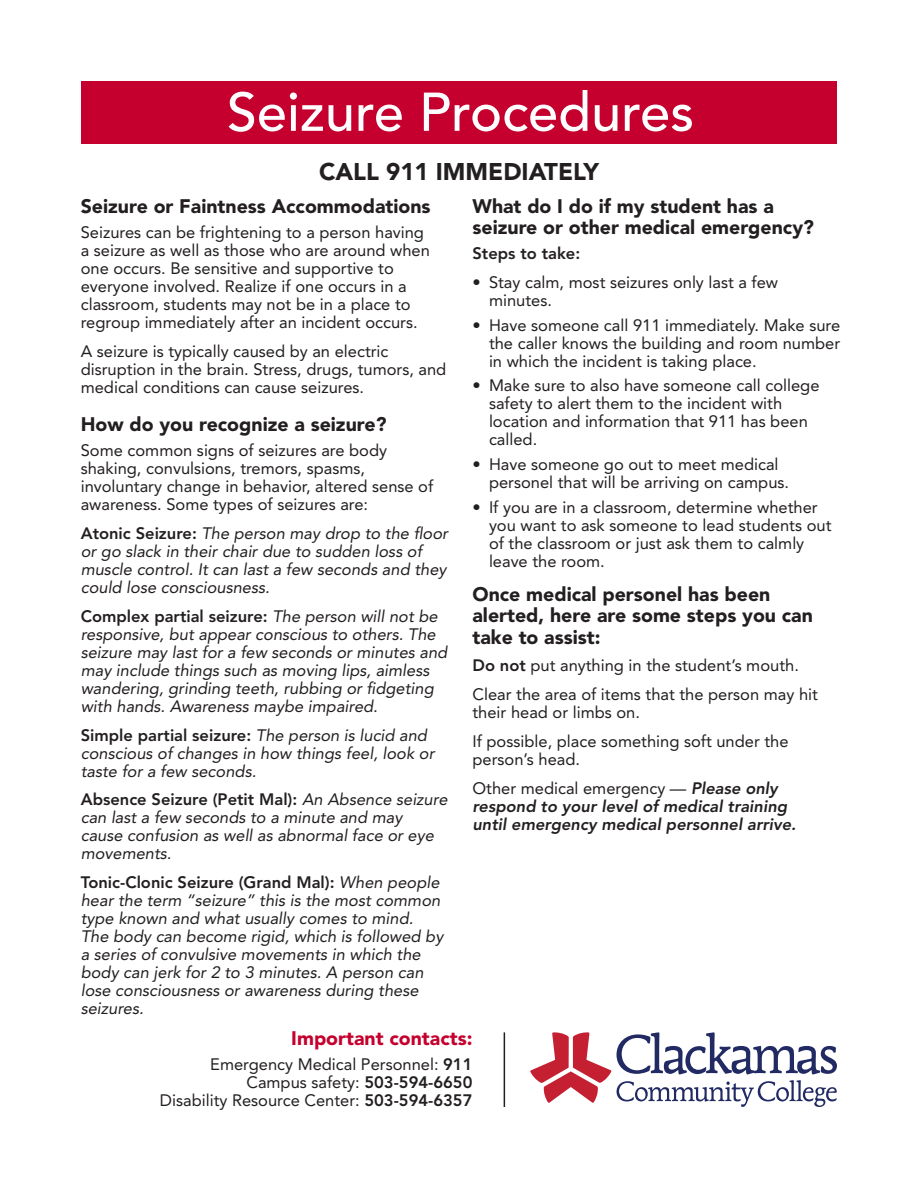
<style>
.page{position:relative;width:918px;height:1188px;background:#fff}
.page>*{position:absolute;margin:0;border:0;box-sizing:border-box;transform-origin:0 0}
.t1{font:500 54px "Avenir LT Std";color:#fff}
.subhead{font:900 24px "Avenir LT Std";color:#231f20}
.subhead-2{font:900 19.5px/21px "Avenir LT Std";color:#231f20}
.subhead-3{font:900 19.5px "Avenir LT Std";color:#c5002e}
.body{font:italic 16.5px/18px "Avenir LT Std";color:#231f20}
.body-2{font:16.5px/18px "Avenir LT Std";color:#231f20}
.bullets{font:16.5px/18px "Avenir LT Std";color:#231f20}
.body-3{font:italic 800 16.5px/18px "Avenir LT Std";color:#231f20}
.body-4{font:800 16.5px "Avenir LT Std";color:#231f20}
.s1{font-weight:800;font-style:normal}
.s2{font-weight:800}
.s3{font-weight:400;font-style:normal}
</style>
<div class="page">
<div style="left:81px;top:81px;width:756px;height:63px;background:#c5002e"></div>
<svg style="left:530px;top:1032px;width:307px;height:75px"></svg>
<hr style="left:504px;top:1032px;width:1px;height:75px;background:#231f20">
<p class="t1" style="left:227px;top:81px;width:469px">Seizure Procedures</p>
<p class="subhead" style="left:319px;top:157px;width:281px">CALL 911 IMMEDIATELY</p>
<p class="subhead-2" style="left:81px;top:196px;width:351px">Seizure or Faintness Accommodations</p>
<p class="body-2" style="left:81px;top:223px;width:351px">Seizures can be frightening to a person having a seizure as well as those who are around when one occurs. Be sensitive and supportive to everyone involved. Realize if one occurs in a classroom, students may not be in a place to regroup immediately after an incident occurs.</p>
<p class="body-2" style="left:81px;top:342px;width:367px">A seizure is typically caused by an electric disruption in the brain. Stress, drugs, tumors, and medical conditions can cause seizures.</p>
<p class="subhead-2" style="left:81px;top:414px;width:307px">How do you recognize a seizure?</p>
<p class="body-2" style="left:81px;top:442px;width:354px">Some common signs of seizures are body shaking, convulsions, tremors, spasms, involuntary change in behavior, altered sense of awareness. Some types of seizures are:</p>
<p class="body" style="left:81px;top:525px;width:369px"><span class="s1">Atonic Seizure:</span> The person may drop to the floor or go slack in their chair due to sudden loss of muscle control. It can last a few seconds and they could lose consciousness.</p>
<p class="body" style="left:81px;top:607px;width:368px"><span class="s1">Complex partial seizure:</span> The person will not be responsive, but appear conscious to others. The seizure may last for a few seconds or minutes and may include things such as moving lips, aimless wandering, grinding teeth, rubbing or fidgeting with hands. Awareness maybe impaired.</p>
<p class="body" style="left:81px;top:726px;width:355px"><span class="s1">Simple partial seizure:</span> The person is lucid and conscious of changes in how things feel, look or taste for a few seconds.</p>
<p class="body" style="left:81px;top:791px;width:368px"><span class="s1">Absence Seizure (Petit Mal):</span> An Absence seizure can last a few seconds to a minute and may cause confusion as well as abnormal face or eye movements.</p>
<p class="body" style="left:81px;top:874px;width:364px"><span class="s1">Tonic-Clonic Seizure (Grand Mal):</span> When people hear the term “seizure” this is the most common type known and what usually comes to mind.<br>The body can become rigid, which is followed by a series of convulsive movements in which the body can jerk for 2 to 3 minutes. A person can lose consciousness or awareness during these seizures.</p>
<p class="subhead-2" style="left:472px;top:196px;width:343px">What do I do if my student has a seizure or other medical emergency?</p>
<p class="body-4" style="left:472px;top:244px;width:109px">Steps to take:</p>
<p class="bullets" style="left:489px;top:273px;width:291px;text-indent:-16px">• Stay calm, most seizures only last a few minutes.</p>
<p class="bullets" style="left:489px;top:316px;width:353px;text-align:justify;text-indent:-16px">• Have someone call 911 immediately. Make sure the caller knows the building and room number in which the incident is taking place.</p>
<p class="bullets" style="left:489px;top:377px;width:332px;text-indent:-16px">• Make sure to also have someone call college safety to alert them to the incident with location and information that 911 has been called.</p>
<p class="bullets" style="left:489px;top:456px;width:302px;text-indent:-16px">• Have someone go out to meet medical personel that will be arriving on campus.</p>
<p class="bullets" style="left:489px;top:498px;width:344px;text-indent:-16px">• If you are in a classroom, determine whether you want to ask someone to lead students out of the classroom or just ask them to calmly leave the room.</p>
<p class="subhead-2" style="left:472px;top:584px;width:342px">Once medical personel has been alerted, here are some steps you can take to assist:</p>
<p class="body-2" style="left:472px;top:657px;width:328px"><span class="s2">Do not</span> put anything in the student’s mouth.</p>
<p class="body-2" style="left:472px;top:686px;width:347px">Clear the area of items that the person may hit their head or limbs on.</p>
<p class="body-2" style="left:472px;top:732px;width:318px">If possible, place something soft under the person’s head.</p>
<p class="body-3" style="left:472px;top:779px;width:325px"><span class="s3">Other medical emergency —</span> Please only respond to your level of medical training until emergency medical personnel arrive.</p>
<p class="subhead-3" style="left:291px;top:1026px;width:183px">Important contacts:</p>
<p class="body-2" style="left:210px;top:1055px;width:264px">Emergency Medical Personnel: <span class="s2">911</span></p>
<p class="body-2" style="left:246px;top:1073px;width:228px">Campus safety: <span class="s2">503-594-6650</span></p>
<p class="body-2" style="left:160px;top:1091px;width:314px">Disability Resource Center: <span class="s2">503-594-6357</span></p>
</div>
